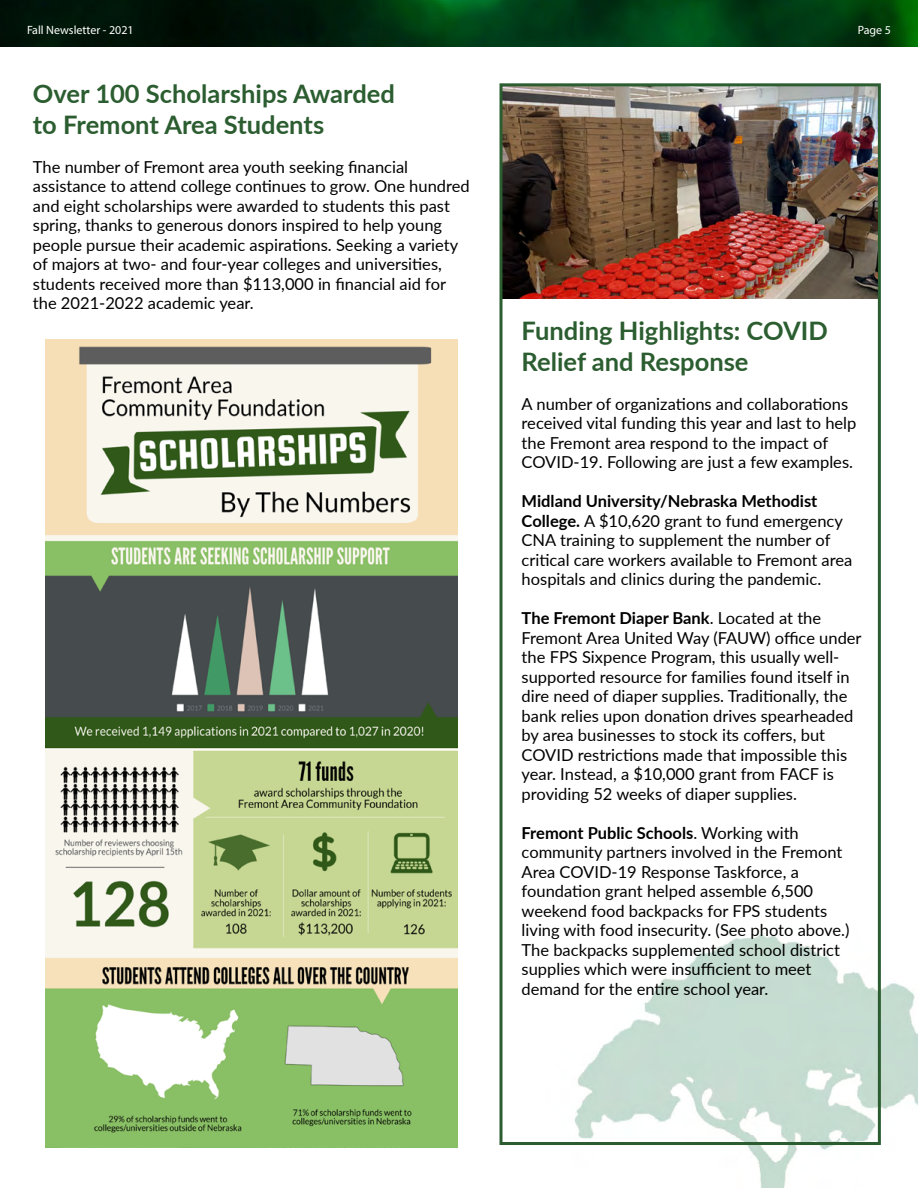
<style>
.page{position:relative;width:918px;height:1188px;background:#fff}
.page>*{position:absolute;margin:0;border:0;box-sizing:border-box;transform-origin:0 0}
.t1{font:700 25.5px/30.6px "Lato";color:#2b5d30}
.t2{font:16.5px/19.5px "Lato";color:#000}
.t3{font:12px "Myriad Pro";color:#fff}
.s1{font-weight:700}
</style>
<div class="page">
<img style="left:574px;top:934px;width:344px;height:254px">
<img style="left:45px;top:339px;width:412px;height:808px">
<img style="left:0;top:0;width:918px;height:46px">
<img style="left:504px;top:87px;width:373px;height:211px">
<div style="left:500px;top:83px;width:381px;height:1062px;border:3px solid #2b5d30"></div>
<p class="t3" style="left:27px;top:23px;width:108px">Fall Newsletter - 2021</p>
<p class="t3" style="left:858px;top:23px;width:35px">Page 5</p>
<h1 class="t1" style="left:33px;top:77px;width:363px">Over 100 Scholarships Awarded to Fremont Area Students</h1>
<p class="t2" style="left:33px;top:156px;width:438px">The number of Fremont area youth seeking financial assistance to attend college continues to grow. One hundred and eight scholarships were awarded to students this past spring, thanks to generous donors inspired to help young people pursue their academic aspirations. Seeking a variety of majors at two- and four-year colleges and universities, students received more than $113,000 in financial aid for the 2021-2022 academic year.</p>
<h1 class="t1" style="left:522px;top:314px;width:308px">Funding Highlights: COVID<br>Relief and Response</h1>
<p class="t2" style="left:522px;top:393px;width:336px">A number of organizations and collaborations received vital funding this year and last to help the Fremont area respond to the impact of COVID-19. Following are just a few examples.</p>
<p class="t2" style="left:522px;top:491px;width:332px"><span class="s1">Midland University/Nebraska Methodist College.</span> A $10,620 grant to fund emergency CNA training to supplement the number of critical care workers available to Fremont area hospitals and clinics during the pandemic.</p>
<p class="t2" style="left:522px;top:608px;width:341px"><span class="s1">The Fremont Diaper Bank</span>. Located at the Fremont Area United Way (FAUW) office under the FPS Sixpence Program, this usually well&shy;supported resource for families found itself in dire need of diaper supplies. Traditionally, the bank relies upon donation drives spearheaded by area businesses to stock its coffers, but COVID restrictions made that impossible this year. Instead, a $10,000 grant from FACF is providing 52 weeks of diaper supplies.</p>
<p class="t2" style="left:522px;top:822px;width:329px"><span class="s1">Fremont Public Schools</span>. Working with community partners involved in the Fremont Area COVID-19 Response Taskforce, a foundation grant helped assemble 6,500 weekend food backpacks for FPS students living with food insecurity. (See photo above.)<br>The backpacks supplemented school district supplies which were insufficient to meet demand for the entire school year.</p>
</div>
